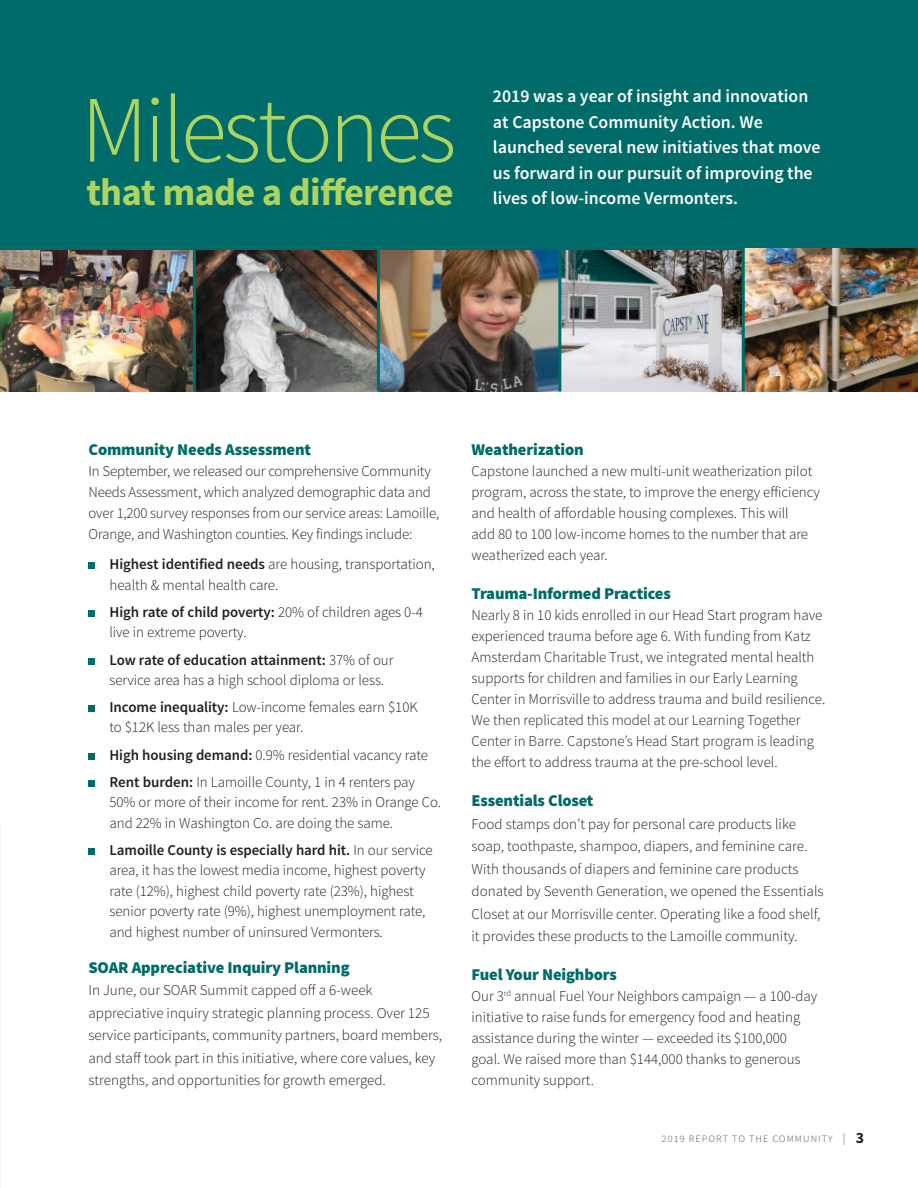
<style>
.page{position:relative;width:918px;height:1188px;background:#fff}
.page>*{position:absolute;margin:0;border:0;box-sizing:border-box;transform-origin:0 0}
.t1{font:300 94.8px "Source Sans Pro";letter-spacing:-.04em;color:#add461}
.t2{font:700 38.4px "Source Sans Pro";letter-spacing:-.02em;color:#add461}
.t3{font:600 18px/25.5px "Source Sans Pro";color:#fff}
.t4{font:900 16.5px "Source Sans Pro";letter-spacing:-.01em;color:#006b68}
.t5{font:300 15px/21px "Source Sans Pro";color:#231f20}
.t6{font:300 9.75px "Source Sans Pro";letter-spacing:.1em;color:#465560;scale:1.05 1}
.s1{font-weight:600}
.s2{font-size:12px}
.s3{font-weight:700;font-size:15.75px;color:#231f20}
</style>
<div class="page">
<img style="left:380px;top:249px;width:538px;height:142px">
<div style="left:88px;top:562px;width:7px;height:7px;background:#006b68"></div>
<div style="left:88px;top:610px;width:7px;height:7px;background:#006b68"></div>
<div style="left:88px;top:658px;width:7px;height:7px;background:#006b68"></div>
<div style="left:88px;top:705px;width:7px;height:7px;background:#006b68"></div>
<div style="left:88px;top:753px;width:7px;height:7px;background:#006b68"></div>
<div style="left:88px;top:780px;width:7px;height:7px;background:#006b68"></div>
<div style="left:88px;top:848px;width:7px;height:7px;background:#006b68"></div>
<img style="left:0;top:249px;width:377px;height:142px">
<img style="left:561px;top:249px;width:181px;height:142px">
<div style="left:0;top:0;width:918px;height:249px;background:#006b68"></div>
<hr style="left:193px;top:247px;width:3px;height:145px;background:#006b68">
<hr style="left:377px;top:247px;width:3px;height:145px;background:#006b68">
<hr style="left:558px;top:247px;width:3px;height:145px;background:#006b68">
<hr style="left:742px;top:247px;width:3px;height:145px;background:#006b68">
<h1 class="t1" style="left:81px;top:73px;width:377px">Milestones</h1>
<h2 class="t2" style="left:86px;top:167px;width:369px">that made a difference</h2>
<p class="t3" style="left:493px;top:84px;width:329px">2019 was a year of insight and innovation at Capstone Community Action. We launched several new initiatives that move us forward in our pursuit of improving the lives of low-income Vermonters.</p>
<p class="t4" style="left:88px;top:439px;width:224px">Community Needs Assessment</p>
<p class="t5" style="left:88px;top:461px;width:352px">In September, we released our comprehensive Community Needs Assessment, which analyzed demographic data and over 1,200 survey responses from our service areas: Lamoille, Orange, and Washington counties. Key findings include:</p>
<p class="t5" style="left:110px;top:554px;width:327px;line-height:20.2px"><span class="s1">Highest identified needs</span> are housing, transportation, health &amp; mental health care.</p>
<p class="t5" style="left:110px;top:602px;width:315px;line-height:20.2px"><span class="s1">High rate of child poverty:</span> 20% of children ages 0-4 live in extreme poverty.</p>
<p class="t5" style="left:110px;top:650px;width:285px;line-height:20.2px"><span class="s1">Low rate of education attainment:</span> 37% of our service area has a high school diploma or less.</p>
<p class="t5" style="left:110px;top:697px;width:310px;line-height:20.2px"><span class="s1">Income inequality:</span> Low-income females earn $10K to $12K less than males per year.</p>
<p class="t5" style="left:110px;top:741px;width:320px;line-height:27.5px"><span class="s1">High housing demand:</span> 0.9% residential vacancy rate<br><span class="s1">Rent burden:</span> In Lamoille County, 1 in 4 renters pay</p>
<p class="t5" style="left:110px;top:792px;width:333px;line-height:20.2px">50% or more of their income for rent. 23% in Orange Co. and 22% in Washington Co. are doing the same.</p>
<p class="t5" style="left:110px;top:840px;width:325px;line-height:20.4px"><span class="s1">Lamoille County is especially hard hit.</span> In our service area, it has the lowest media income, highest poverty rate (12%), highest child poverty rate (23%), highest senior poverty rate (9%), highest unemployment rate, and highest number of uninsured Vermonters.</p>
<p class="t4" style="left:88px;top:957px;width:263px">SOAR Appreciative Inquiry Planning</p>
<p class="t5" style="left:88px;top:979px;width:355px;line-height:22.5px">In June, our SOAR Summit capped off a 6-week appreciative inquiry strategic planning process. Over 125 service participants, community partners, board members, and staff took part in this initiative, where core values, key strengths, and opportunities for growth emerged.</p>
<p class="t4" style="left:472px;top:439px;width:114px">Weatherization</p>
<p class="t5" style="left:472px;top:461px;width:350px">Capstone launched a new multi-unit weatherization pilot program, across the state, to improve the energy efficiency and health of affordable housing complexes. This will<br>add 80 to 100 low-income homes to the number that are weatherized each year.</p>
<p class="t4" style="left:472px;top:583px;width:201px">Trauma-Informed Practices</p>
<p class="t5" style="left:472px;top:605px;width:355px">Nearly 8 in 10 kids enrolled in our Head Start program have experienced trauma before age 6. With funding from Katz Amsterdam Charitable Trust, we integrated mental health supports for children and families in our Early Learning Center in Morrisville to address trauma and build resilience.<br>We then replicated this model at our Learning Together Center in Barre. Capstone’s Head Start program is leading the effort to address trauma at the pre-school level.</p>
<p class="t4" style="left:472px;top:790px;width:124px">Essentials Closet</p>
<p class="t5" style="left:472px;top:813px;width:354px;line-height:22.5px">Food stamps don’t pay for personal care products like soap, toothpaste, shampoo, diapers, and feminine care.<br>With thousands of diapers and feminine care products donated by Seventh Generation, we opened the Essentials Closet at our Morrisville center. Operating like a food shelf, it provides these products to the Lamoille community.</p>
<p class="t4" style="left:472px;top:964px;width:147px">Fuel Your Neighbors</p>
<p class="t5" style="left:472px;top:986px;width:347px">Our 3<sup>rd</sup> annual Fuel Your Neighbors campaign — a 100-day initiative to raise funds for emergency food and heating assistance during the winter — exceeded its $100,000 goal. We raised more than $144,000 thanks to generous community support.</p>
<p class="t6" style="left:662px;top:1132px;width:194px">2019 REPORT TO THE COMMUNITY <span class="s2">|</span> <span class="s3">3</span></p>
</div>
